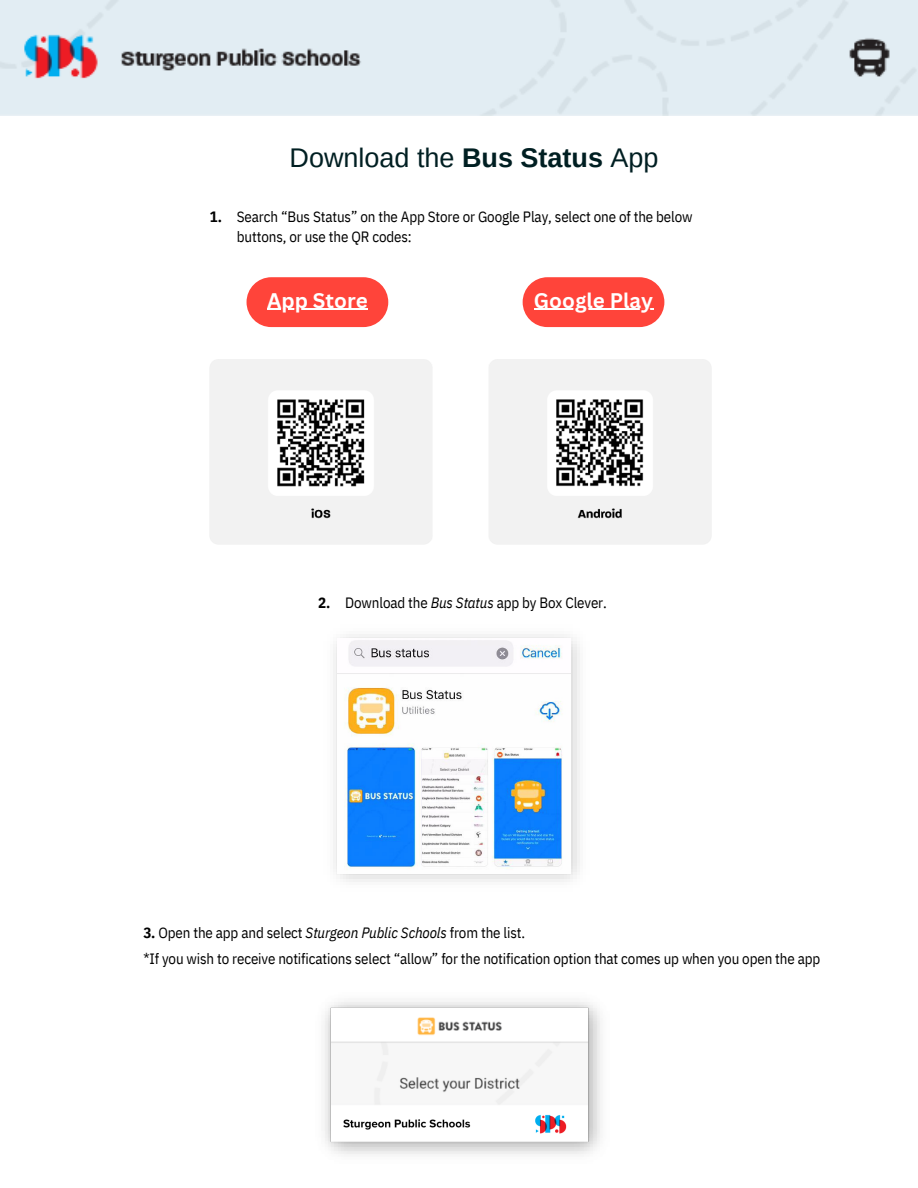
<style>
.page{position:relative;width:918px;height:1188px;background:#fff}
.page>*{position:absolute;margin:0;border:0;box-sizing:border-box;transform-origin:0 0}
.t1{font:27px "Arimo";color:#001f22}
.t2{font:700 20.55px "Canva Sans";color:#fff}
.t3{font:15px/25.8px "IBM Plex Sans Cond";letter-spacing:-.01em;color:#000}
.s1{font-weight:700}
.s2{font-style:italic}
</style>
<div class="page">
<img style="left:0;top:0;width:918px;height:116px">
<img style="left:333px;top:634px;width:247px;height:248px">
<img style="left:337px;top:638px;width:234px;height:236px">
<img style="left:210px;top:359px;width:502px;height:185px">
<img style="left:324px;top:1002px;width:277px;height:152px">
<div style="left:247px;top:277px;width:141px;height:50px;background:#ff443a;border-radius:25px"></div>
<hr style="left:267px;top:309px;width:101px;height:1px;background:#fff">
<div style="left:523px;top:277px;width:141px;height:50px;background:#ff443a;border-radius:25px"></div>
<hr style="left:534px;top:309px;width:119px;height:1px;background:#fff">
<h1 class="t1" style="left:290px;top:143px;width:371px">Download the <span class="s1">Bus Status</span> App</h1>
<p class="t3" style="left:237px;top:206px;width:457px;line-height:20.2px;text-indent:-27px"><span class="s1">1.</span> Search “Bus Status” on the App Store or Google Play, select one of the below buttons, or use the QR codes:</p>
<h2 class="t2" style="left:267px;top:286px;width:102px">App Store</h2>
<h2 class="t2" style="left:534px;top:286px;width:121px">Google Play</h2>
<p class="t3" style="left:318px;top:590px;width:290px"><span class="s1">2.</span> Download the <span class="s2">Bus Status</span> app by Box Clever.</p>
<p class="t3" style="left:143px;top:919px;width:678px"><span class="s1">3.</span> Open the app and select <span class="s2">Sturgeon Public Schools</span> from the list.<br>*If you wish to receive notifications select “allow” for the notification option that comes up when you open the app</p>
</div>
